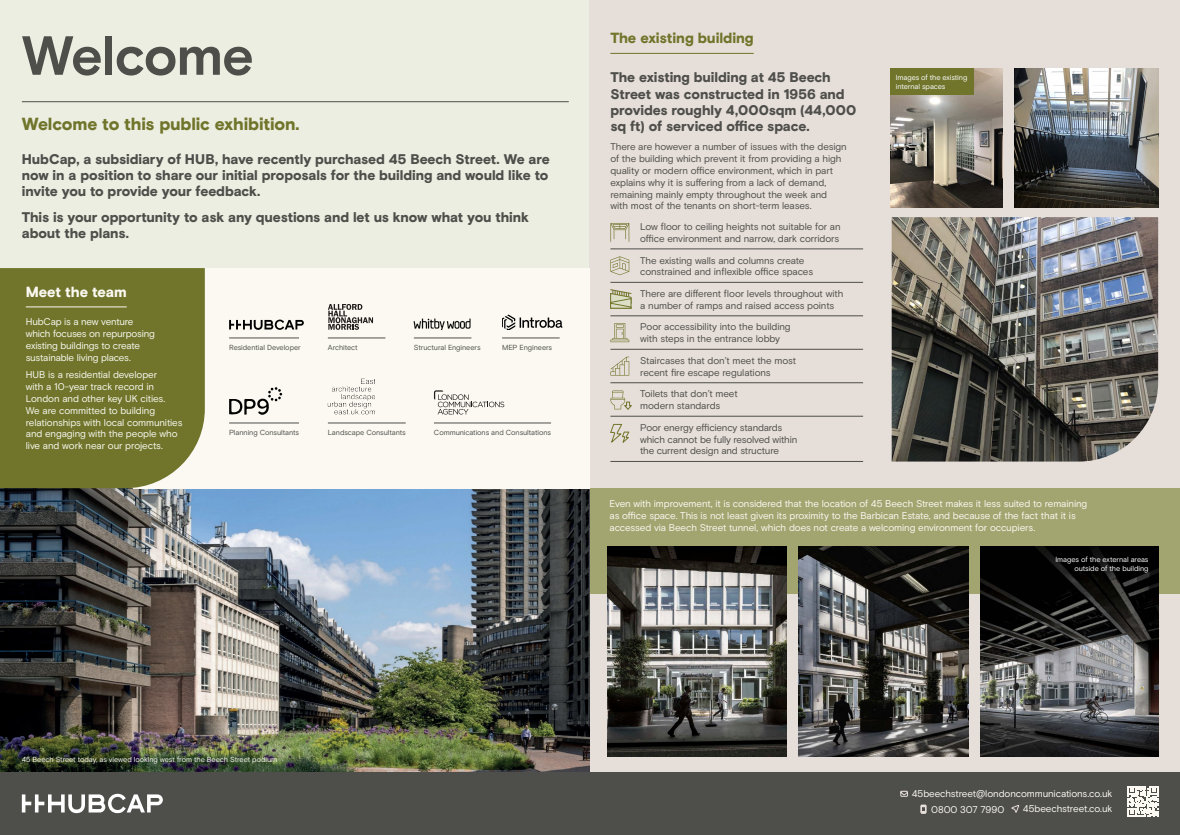
<style>
.page{position:relative;width:1180px;height:835px;background:#fff}
.page>*{position:absolute;margin:0;border:0;box-sizing:border-box;transform-origin:0 0}
.title{font:700 54.95px "Basis Grotesque Arabic Pro";letter-spacing:-.02em;color:#4e4e4a}
.sub{font:900 17.5px "Basis Grotesque Arabic Pro";letter-spacing:-.01em;color:#70752b}
.subheading{font:900 14.7px "Basis Grotesque Arabic Pro";letter-spacing:-.005em;color:#70752b}
.subheading-2{font:900 14.7px "Basis Grotesque Arabic Pro";letter-spacing:-.01em;color:#fbf9f2}
.sub-2{font:900 14px/16.1px "Basis Grotesque Arabic Pro";letter-spacing:-.01em;color:#4e4e4a}
.body_copy{font:9.8px/11.8px "Basis Grotesque Pro";letter-spacing:-.015em;color:#fbf9f2}
.icon_copy{font:9.8px/11.8px "Basis Grotesque Pro";letter-spacing:-.015em;color:#4e4e4a}
.body_copy-2{font:9.8px/11.8px "Basis Grotesque Pro";letter-spacing:-.01em;color:#4e4e4a}
.subhead{font:7.35px "Basis Grotesque Pro";letter-spacing:-.01em;color:#4e4e4a}
.body_copy-3{font:7.35px/8.8px "Basis Grotesque Pro";letter-spacing:-.01em;color:#fff}
.subhead-2{font:7.35px "Basis Grotesque Pro";letter-spacing:-.01em;color:#fbf9f2}
</style>
<div class="page">
<div style="left:0;top:0;width:1180px;height:834px;background:#edeee2"></div>
<div style="left:0;top:771px;width:1180px;height:63px;background:#4e4e4a"></div>
<svg style="left:22px;top:793px;width:141px;height:20px"></svg>
<svg style="left:900px;top:790px;width:8px;height:6px"></svg>
<svg style="left:1011px;top:805px;width:8px;height:7px"></svg>
<svg style="left:921px;top:804px;width:5px;height:9px"></svg>
<svg style="left:1127px;top:786px;width:31px;height:30px"></svg>
<div style="left:590px;top:0;width:590px;height:771px;background:#e6ded9"></div>
<div style="left:590px;top:488px;width:590px;height:106px;background:#a2a570"></div>
<img style="left:0;top:488px;width:590px;height:283px">
<hr style="left:22px;top:102px;width:547px;height:1px;background:#4e4e4a">
<div style="left:133px;top:268px;width:457px;height:220px;background:#fbf9f2"></div>
<svg style="left:229px;top:387px;width:53px;height:27px"></svg>
<div style="left:0;top:268px;width:205px;height:220px;background:#70752b"></div>
<svg style="left:229px;top:319px;width:75px;height:11px"></svg>
<hr style="left:229px;top:338px;width:70px;height:1px;background:#4e4e4a">
<svg style="left:328px;top:304px;width:45px;height:26px"></svg>
<hr style="left:328px;top:338px;width:57px;height:1px;background:#4e4e4a">
<hr style="left:414px;top:338px;width:57px;height:1px;background:#4e4e4a">
<hr style="left:502px;top:338px;width:57px;height:1px;background:#4e4e4a">
<hr style="left:229px;top:423px;width:70px;height:1px;background:#4e4e4a">
<img style="left:328px;top:378px;width:47px;height:36px">
<hr style="left:328px;top:423px;width:78px;height:1px;background:#4e4e4a">
<svg style="left:434px;top:390px;width:70px;height:24px"></svg>
<hr style="left:434px;top:423px;width:117px;height:1px;background:#4e4e4a">
<img style="left:414px;top:318px;width:57px;height:12px">
<img style="left:502px;top:314px;width:60px;height:16px">
<hr style="left:26px;top:307px;width:101px;height:1px;background:#fbf9f2">
<hr style="left:610px;top:53px;width:144px;height:1px;background:#70752b">
<img style="left:1014px;top:68px;width:144px;height:140px">
<img style="left:890px;top:68px;width:113px;height:140px">
<img style="left:891px;top:217px;width:267px;height:244px">
<div style="left:890px;top:68px;width:83px;height:26px;background:#70752b"></div>
<hr style="left:610px;top:249px;width:253px;height:1px;background:#4e4e4a">
<hr style="left:610px;top:282px;width:253px;height:1px;background:#4e4e4a">
<hr style="left:610px;top:315px;width:253px;height:1px;background:#4e4e4a">
<hr style="left:610px;top:349px;width:253px;height:1px;background:#4e4e4a">
<hr style="left:610px;top:382px;width:253px;height:1px;background:#4e4e4a">
<hr style="left:610px;top:416px;width:253px;height:1px;background:#4e4e4a">
<hr style="left:610px;top:461px;width:253px;height:1px;background:#4e4e4a">
<svg style="left:610px;top:223px;width:19px;height:19px"></svg>
<svg style="left:610px;top:256px;width:19px;height:19px"></svg>
<svg style="left:610px;top:289px;width:21px;height:20px"></svg>
<svg style="left:610px;top:356px;width:19px;height:19px"></svg>
<svg style="left:610px;top:323px;width:19px;height:19px"></svg>
<svg style="left:610px;top:390px;width:22px;height:20px"></svg>
<svg style="left:610px;top:423px;width:20px;height:20px"></svg>
<img style="left:798px;top:546px;width:170px;height:210px">
<img style="left:608px;top:546px;width:178px;height:210px">
<img style="left:980px;top:546px;width:178px;height:210px">
<p class="title" style="left:22px;top:23px;width:233px">Welcome</p>
<p class="sub" style="left:22px;top:113px;width:279px">Welcome to this public exhibition.</p>
<p class="sub-2" style="left:22px;top:152px;width:529px;text-align:justify">HubCap, a subsidiary of HUB, have recently purchased 45 Beech Street. We are now in a position to share our initial proposals for the building and would like to invite you to provide your feedback.</p>
<p class="sub-2" style="left:22px;top:211px;width:509px">This is your opportunity to ask any questions and let us know what you think about the plans.</p>
<p class="subheading-2" style="left:26px;top:282px;width:102px">Meet the team</p>
<p class="body_copy" style="left:26px;top:316px;width:130px">HubCap is a new venture which focuses on repurposing existing buildings to create sustainable living places.</p>
<p class="body_copy" style="left:26px;top:369px;width:158px">HUB is a residential developer<br>with a 10-year track record in<br>London and other key UK cities.<br>We are committed to building relationships with local communities and engaging with the people who live and work near our projects.</p>
<p class="subhead" style="left:229px;top:343px;width:73px">Residential Developer</p>
<p class="subhead" style="left:328px;top:343px;width:31px">Architect</p>
<p class="subhead" style="left:414px;top:343px;width:68px">Structural Engineers</p>
<p class="subhead" style="left:502px;top:343px;width:52px">MEP Engineers</p>
<p class="subhead" style="left:229px;top:428px;width:71px">Planning Consultants</p>
<p class="subhead" style="left:328px;top:428px;width:79px">Landscape Consultants</p>
<p class="subhead" style="left:434px;top:427px;width:119px">Communications and Consultations</p>
<p class="subheading" style="left:610px;top:29px;width:145px">The existing building</p>
<p class="sub-2" style="left:610px;top:71px;width:247px">The existing building at 45 Beech Street was constructed in 1956 and provides roughly 4,000sqm (44,000 sq ft) of serviced office space.</p>
<p class="body_copy-2" style="left:610px;top:141px;width:238px">There are however a number of issues with the design of the building which prevent it from providing a high quality or modern office environment, which in part explains why it is suffering from a lack of demand, remaining mainly empty throughout the week and with most of the tenants on short-term leases.</p>
<p class="icon_copy" style="left:640px;top:221px;width:202px">Low floor to ceiling heights not suitable for an office environment and narrow, dark corridors</p>
<p class="icon_copy" style="left:640px;top:254px;width:174px">The existing walls and columns create constrained and inflexible office spaces</p>
<p class="icon_copy" style="left:640px;top:288px;width:205px">There are different floor levels throughout with a number of ramps and raised access points</p>
<p class="icon_copy" style="left:640px;top:321px;width:152px">Poor accessibility into the building with steps in the entrance lobby</p>
<p class="icon_copy" style="left:640px;top:355px;width:157px">Staircases that don’t meet the most recent fire escape regulations</p>
<p class="icon_copy" style="left:640px;top:388px;width:99px">Toilets that don’t meet modern standards</p>
<p class="icon_copy" style="left:640px;top:421px;width:159px">Poor energy efficiency standards which cannot be fully resolved within the current design and structure</p>
<p class="body_copy-3" style="left:896px;top:73px;width:73px">Images of the existing internal spaces</p>
<p class="body_copy" style="left:609px;top:498px;width:479px">Even with improvement, it is considered that the location of 45 Beech Street makes it less suited to remaining as office space. This is not least given its proximity to the Barbican Estate, and because of the fact that it is accessed via Beech Street tunnel, which does not create a welcoming environment for occupiers.</p>
<p class="body_copy-3" style="left:1055px;top:555px;width:94px;text-align:right">Images of the external areas outside of the building</p>
<p class="subhead-2" style="left:22px;top:755px;width:257px">45 Beech Street today, as viewed looking west from the Beech Street podium</p>
<p class="body_copy" style="left:931px;top:786px;width:183px;line-height:15.3px;text-indent:-19px">45beechstreet@londoncommunications.co.uk<br>0800 307 7990</p>
<p class="body_copy" style="left:1023px;top:803px;width:91px">45beechstreet.co.uk</p>
</div>
